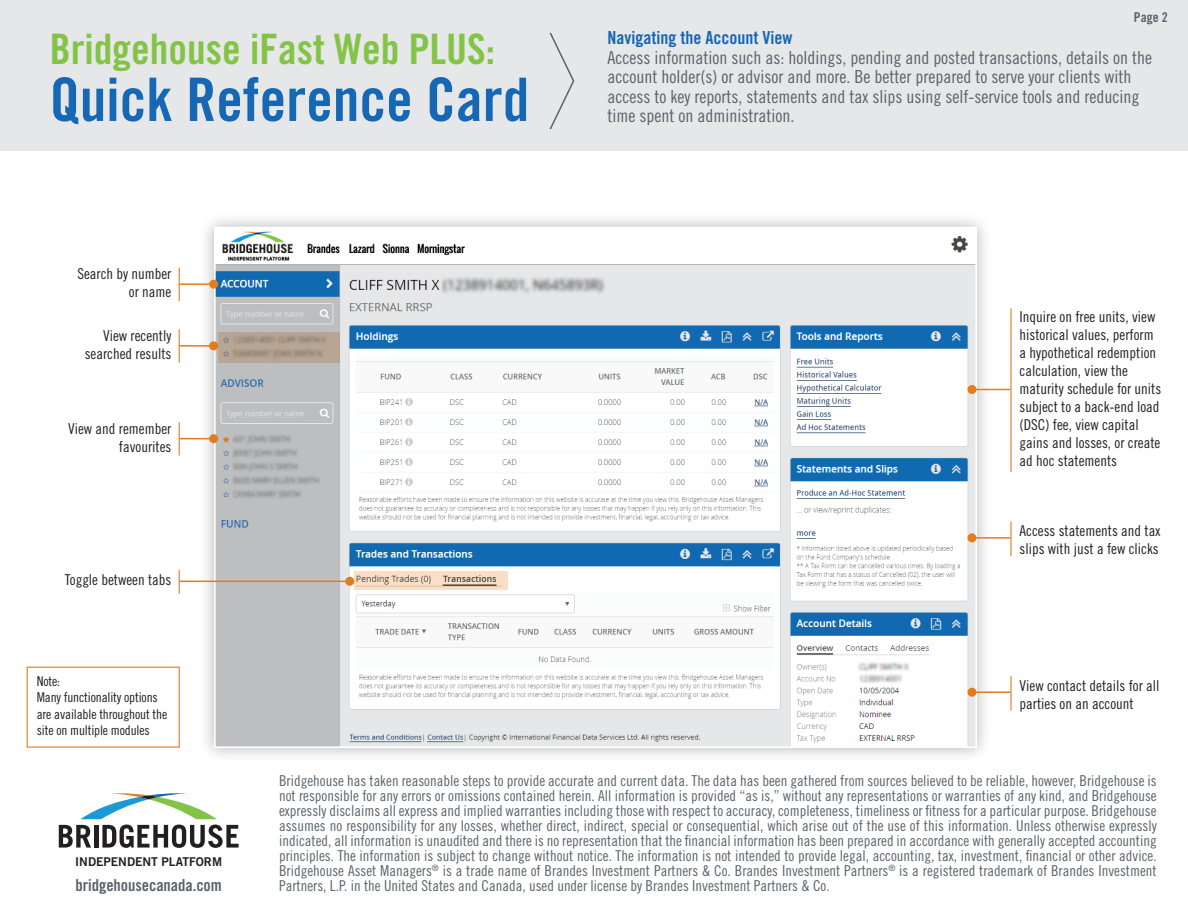
<style>
.page{position:relative;width:1188px;height:918px;background:#fff}
.page>*{position:absolute;margin:0;border:0;box-sizing:border-box;transform-origin:0 0}
.t1{font:60px "Trade Gothic LT Std Bd Cn 20";color:#1768b4}
.t2{font:42px "Trade Gothic LT Std Bd Cn 20";color:#83c447}
.t3{font:18px/19.5px "Trade Gothic LT Std Cn 18";color:#5a636a}
.t4{font:16.5px "Trade Gothic LT Std Bd Cn 20";letter-spacing:-.005em;color:#5a636a}
.t5{font:15px/15px "Trade Gothic LT Std Cn 18";color:#5a636a;text-align:justify}
.t6{font:15px/18px "Trade Gothic LT Std Cn 18";color:#231f20}
.t7{font:13.5px/16.5px "Trade Gothic LT Std Cn 18";letter-spacing:-.01em;color:#231f20}
.t8{font:13.5px "Trade Gothic LT Std Bd Cn 20";color:#5a636a}
.t9{font:12.15px "Trade Gothic LT Std Bd 2";color:#231f20}
.s1{font-family:"Trade Gothic LT Std Bd Cn 20";color:#1768b4}
</style>
<div class="page">
<div style="left:0;top:0;width:1188px;height:151px;background:#e6e7e9"></div>
<svg style="left:549px;top:32px;width:26px;height:98px"></svg>
<div style="left:199px;top:211px;width:793px;height:552px;background:#231f20;opacity:.35"></div>
<svg style="left:213px;top:226px;width:765px;height:523px"></svg>
<hr style="left:972px;top:389px;width:38px;height:1px;background:#e37c1c">
<div style="left:968px;top:385px;width:8px;height:9px;background:#e37c1c;border-radius:50%"></div>
<hr style="left:179px;top:581px;width:171px;height:1px;background:#e37c1c">
<div style="left:345px;top:577px;width:9px;height:9px;background:#e37c1c;border-radius:50%"></div>
<hr style="left:179px;top:283px;width:35px;height:2px;background:#e37c1c">
<div style="left:209px;top:280px;width:9px;height:9px;background:#e37c1c;border-radius:50%"></div>
<hr style="left:179px;top:345px;width:35px;height:2px;background:#e37c1c">
<div style="left:209px;top:341px;width:9px;height:9px;background:#e37c1c;border-radius:50%"></div>
<hr style="left:179px;top:438px;width:35px;height:1px;background:#e37c1c">
<div style="left:209px;top:434px;width:9px;height:9px;background:#e37c1c;border-radius:50%"></div>
<hr style="left:1010px;top:308px;width:2px;height:164px;background:#e37c1c">
<svg style="left:179px;top:570px;width:1px;height:24px"></svg>
<hr style="left:179px;top:268px;width:1px;height:33px;background:#e37c1c">
<hr style="left:179px;top:329px;width:1px;height:34px;background:#e37c1c">
<hr style="left:179px;top:422px;width:1px;height:34px;background:#e37c1c">
<svg style="left:354px;top:572px;width:153px;height:18px;fill:#fadfc6"></svg>
<svg style="left:218px;top:332px;width:122px;height:31px;fill:#b6a493"></svg>
<div style="left:27px;top:667px;width:153px;height:81px;border:1px solid #e37c1c"></div>
<hr style="left:972px;top:537px;width:38px;height:2px;background:#e37c1c">
<div style="left:968px;top:533px;width:8px;height:9px;background:#e37c1c;border-radius:50%"></div>
<hr style="left:972px;top:691px;width:38px;height:2px;background:#e37c1c">
<div style="left:968px;top:688px;width:8px;height:9px;background:#e37c1c;border-radius:50%"></div>
<hr style="left:1010px;top:521px;width:2px;height:35px;background:#e37c1c">
<hr style="left:1010px;top:676px;width:2px;height:35px;background:#e37c1c">
<svg style="left:81px;top:793px;width:136px;height:26px"></svg>
<svg style="left:139px;top:795px;width:19px;height:4px"></svg>
<svg style="left:59px;top:825px;width:32px;height:23px"></svg>
<hr style="left:94px;top:825px;width:4px;height:23px;background:#231f20">
<svg style="left:102px;top:825px;width:137px;height:23px"></svg>
<p class="t2" style="left:50px;top:23px;width:447px">Bridgehouse iFast Web PLUS:</p>
<p class="t1" style="left:50px;top:63px;width:481px">Quick Reference Card</p>
<p class="t6" style="left:77px;top:265px;width:96px;text-align:right">Search by number or name</p>
<p class="t6" style="left:85px;top:326px;width:88px;text-align:right">View recently searched results</p>
<p class="t6" style="left:68px;top:419px;width:105px;text-align:right">View and remember favourites</p>
<p class="t6" style="left:65px;top:571px;width:108px">Toggle between tabs</p>
<p class="t7" style="left:37px;top:672px;width:132px">Note:<br>Many functionality options are available throughout the site on multiple modules</p>
<p class="t8" style="left:1134px;top:9px;width:35px">Page 2</p>
<p class="t3" style="left:608px;top:28px;width:546px"><span class="s1">Navigating the Account View<br></span>Access information such as: holdings, pending and posted transactions, details on the account holder(s) or advisor and more. Be better prepared to serve your clients with access to key reports, statements and tax slips using self-service tools and reducing time spent on administration.</p>
<p class="t6" style="left:1020px;top:308px;width:143px">Inquire on free units, view historical values, perform a hypothetical redemption calculation, view the maturity schedule for units subject to a back-end load (DSC) fee, view capital gains and losses, or create ad hoc statements</p>
<p class="t6" style="left:1020px;top:522px;width:142px">Access statements and tax slips with just a few clicks</p>
<p class="t6" style="left:1020px;top:676px;width:141px">View contact details for all parties on an account</p>
<p class="t5" style="left:279px;top:773px;width:879px">Bridgehouse has taken reasonable steps to provide accurate and current data. The data has been gathered from sources believed to be reliable, however, Bridgehouse is not responsible for any errors or omissions contained herein. All information is provided “as is,” without any representations or warranties of any kind, and Bridgehouse expressly disclaims all express and implied warranties including those with respect to accuracy, completeness, timeliness or fitness for a particular purpose. Bridgehouse assumes no responsibility for any losses, whether direct, indirect, special or consequential, which arise out of the use of this information. Unless otherwise expressly indicated, all information is unaudited and there is no representation that the financial information has been prepared in accordance with generally accepted accounting principles. The information is subject to change without notice. The information is not intended to provide legal, accounting, tax, investment, financial or other advice.<br>Bridgehouse Asset Managers<sup>®</sup> is a trade name of Brandes Investment Partners &amp; Co. Brandes Investment Partners<sup>®</sup> is a registered trademark of Brandes Investment</p>
<p class="t9" style="left:75px;top:854px;width:148px">INDEPENDENT PLATFORM</p>
<p class="t4" style="left:75px;top:875px;width:148px">bridgehousecanada.com</p>
<p class="t5" style="left:279px;top:878px;width:552px">Partners, L.P. in the United States and Canada, used under license by Brandes Investment Partners &amp; Co.</p>
</div>
